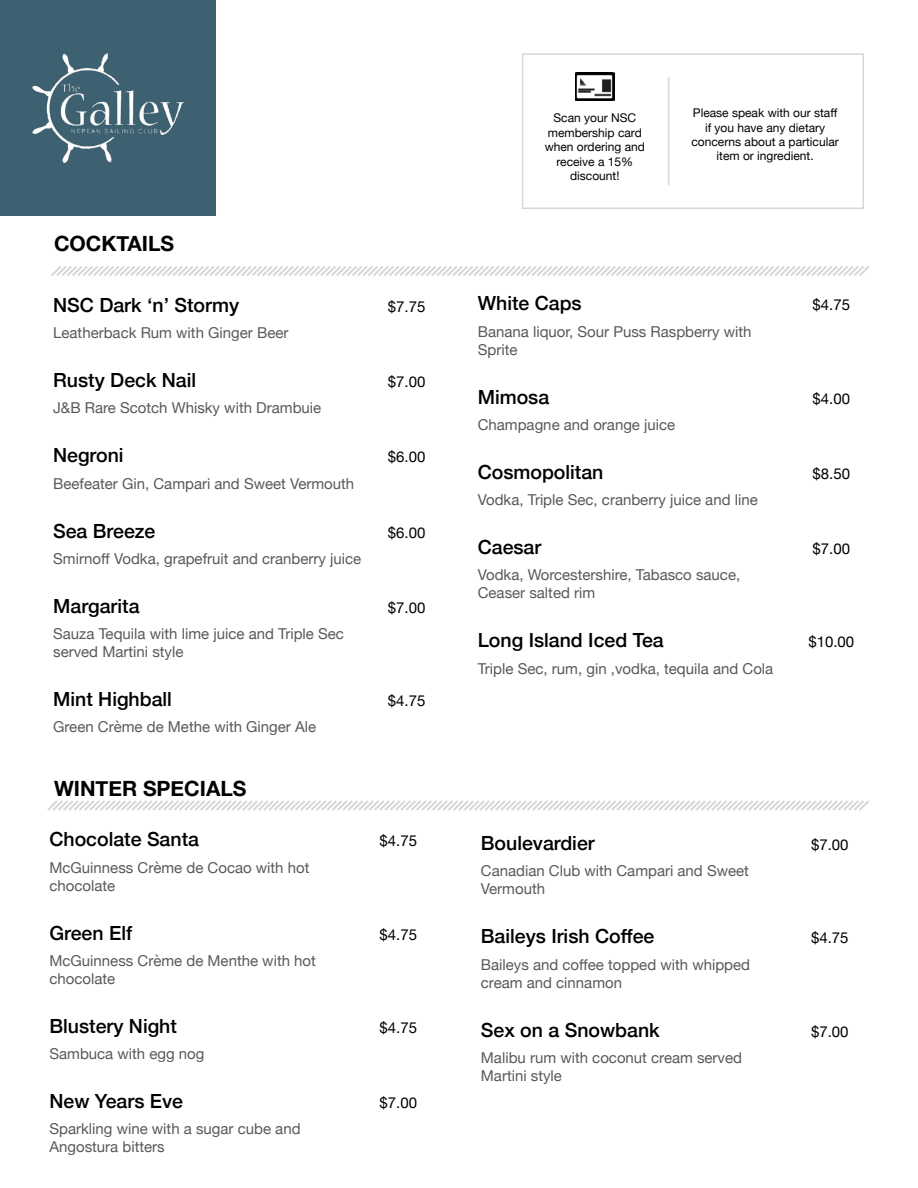
<style>
.page{position:relative;width:918px;height:1188px;background:#fff}
.page>*{position:absolute;margin:0;border:0;box-sizing:border-box;transform-origin:0 0}
.t1{font:700 21px "Helvetica Neue";color:#000101}
.t2{font:500 19.5px "Helvetica Neue";color:#000}
.t3{font:15px/18px "Helvetica Neue";color:#58595b}
.t4{font:15px "Helvetica Neue";color:#000}
.t5{font:12px/14.4px "Helvetica Neue";color:#000;text-align:center}
</style>
<div class="page">
<div style="left:0;top:0;width:216px;height:216px;background:#3d6170"></div>
<img style="left:32px;top:53px;width:152px;height:110px">
<svg style="left:51px;top:266px;width:818px;height:10px"></svg>
<svg style="left:47px;top:800px;width:822px;height:11px"></svg>
<div style="left:522px;top:53px;width:342px;height:156px;border:2px solid #d4d6d8"></div>
<img style="left:575px;top:72px;width:40px;height:29px">
<hr style="left:668px;top:77px;width:1px;height:109px;background:#d4d6d8">
<h1 class="t1" style="left:54px;top:227px;width:122px">COCKTAILS</h1>
<h2 class="t2" style="left:53px;top:289px;width:187px">NSC Dark ‘n’ Stormy</h2>
<p class="t4" style="left:388px;top:296px;width:39px">$7.75</p>
<p class="t3" style="left:53px;top:325px;width:237px">Leatherback Rum with Ginger Beer</p>
<h2 class="t2" style="left:53px;top:364px;width:145px">Rusty Deck Nail</h2>
<p class="t4" style="left:388px;top:371px;width:39px">$7.00</p>
<p class="t3" style="left:53px;top:400px;width:270px">J&amp;B Rare Scotch Whisky with Drambuie</p>
<h2 class="t2" style="left:53px;top:440px;width:72px">Negroni</h2>
<p class="t4" style="left:388px;top:446px;width:39px">$6.00</p>
<p class="t3" style="left:53px;top:475px;width:303px">Beefeater Gin, Campari and Sweet Vermouth</p>
<h2 class="t2" style="left:53px;top:515px;width:104px">Sea Breeze</h2>
<p class="t4" style="left:388px;top:521px;width:39px">$6.00</p>
<p class="t3" style="left:53px;top:550px;width:310px">Smirnoff Vodka, grapefruit and cranberry juice</p>
<h2 class="t2" style="left:53px;top:590px;width:88px">Margarita</h2>
<p class="t4" style="left:388px;top:597px;width:39px">$7.00</p>
<p class="t3" style="left:53px;top:626px;width:292px">Sauza Tequila with lime juice and Triple Sec served Martini style</p>
<h2 class="t2" style="left:53px;top:684px;width:120px">Mint Highball</h2>
<p class="t4" style="left:388px;top:690px;width:39px">$4.75</p>
<p class="t3" style="left:53px;top:719px;width:265px">Green Crème de Methe with Ginger Ale</p>
<h1 class="t1" style="left:54px;top:772px;width:194px">WINTER SPECIALS</h1>
<h2 class="t2" style="left:49px;top:824px;width:151px">Chocolate Santa</h2>
<p class="t4" style="left:380px;top:830px;width:39px">$4.75</p>
<p class="t3" style="left:49px;top:859px;width:262px">McGuinness Crème de Cocao with hot chocolate</p>
<h2 class="t2" style="left:49px;top:917px;width:84px">Green Elf</h2>
<p class="t4" style="left:380px;top:923px;width:39px">$4.75</p>
<p class="t3" style="left:49px;top:952px;width:268px">McGuinness Crème de Menthe with hot chocolate</p>
<h2 class="t2" style="left:49px;top:1010px;width:129px">Blustery Night</h2>
<p class="t4" style="left:380px;top:1017px;width:39px">$4.75</p>
<p class="t3" style="left:49px;top:1046px;width:157px">Sambuca with egg nog</p>
<h2 class="t2" style="left:49px;top:1085px;width:135px">New Years Eve</h2>
<p class="t4" style="left:380px;top:1092px;width:39px">$7.00</p>
<p class="t3" style="left:49px;top:1121px;width:253px">Sparkling wine with a sugar cube and<br>Angostura bitters</p>
<p class="t5" style="left:545px;top:112px;width:102px">Scan your NSC membership card when ordering and receive a 15% discount!</p>
<p class="t5" style="left:691px;top:106px;width:149px">Please speak with our staff if you have any dietary concerns about a particular item or ingredient.</p>
<h2 class="t2" style="left:478px;top:288px;width:106px">White Caps</h2>
<p class="t4" style="left:813px;top:294px;width:39px">$4.75</p>
<p class="t3" style="left:478px;top:323px;width:275px">Banana liquor, Sour Puss Raspberry with<br>Sprite</p>
<h2 class="t2" style="left:478px;top:381px;width:73px">Mimosa</h2>
<p class="t4" style="left:813px;top:387px;width:39px">$4.00</p>
<p class="t3" style="left:478px;top:416px;width:199px">Champagne and orange juice</p>
<h2 class="t2" style="left:478px;top:456px;width:127px">Cosmopolitan</h2>
<p class="t4" style="left:813px;top:463px;width:39px">$8.50</p>
<p class="t3" style="left:478px;top:492px;width:282px">Vodka, Triple Sec, cranberry juice and line</p>
<h2 class="t2" style="left:478px;top:531px;width:65px">Caesar</h2>
<p class="t4" style="left:813px;top:538px;width:39px">$7.00</p>
<p class="t3" style="left:478px;top:567px;width:264px">Vodka, Worcestershire, Tabasco sauce,<br>Ceaser salted rim</p>
<h2 class="t2" style="left:478px;top:625px;width:188px">Long Island Iced Tea</h2>
<p class="t4" style="left:808px;top:631px;width:47px">$10.00</p>
<p class="t3" style="left:478px;top:660px;width:297px">Triple Sec, rum, gin ,vodka, tequila and Cola</p>
<h2 class="t2" style="left:481px;top:827px;width:115px">Boulevardier</h2>
<p class="t4" style="left:811px;top:834px;width:39px">$7.00</p>
<p class="t3" style="left:481px;top:863px;width:270px">Canadian Club with Campari and Sweet<br>Vermouth</p>
<h2 class="t2" style="left:481px;top:921px;width:175px">Baileys Irish Coffee</h2>
<p class="t4" style="left:811px;top:927px;width:39px">$4.75</p>
<p class="t3" style="left:481px;top:956px;width:271px">Baileys and coffee topped with whipped cream and cinnamon</p>
<h2 class="t2" style="left:481px;top:1014px;width:180px">Sex on a Snowbank</h2>
<p class="t4" style="left:811px;top:1020px;width:39px">$7.00</p>
<p class="t3" style="left:481px;top:1049px;width:263px">Malibu rum with coconut cream served<br>Martini style</p>
</div>
